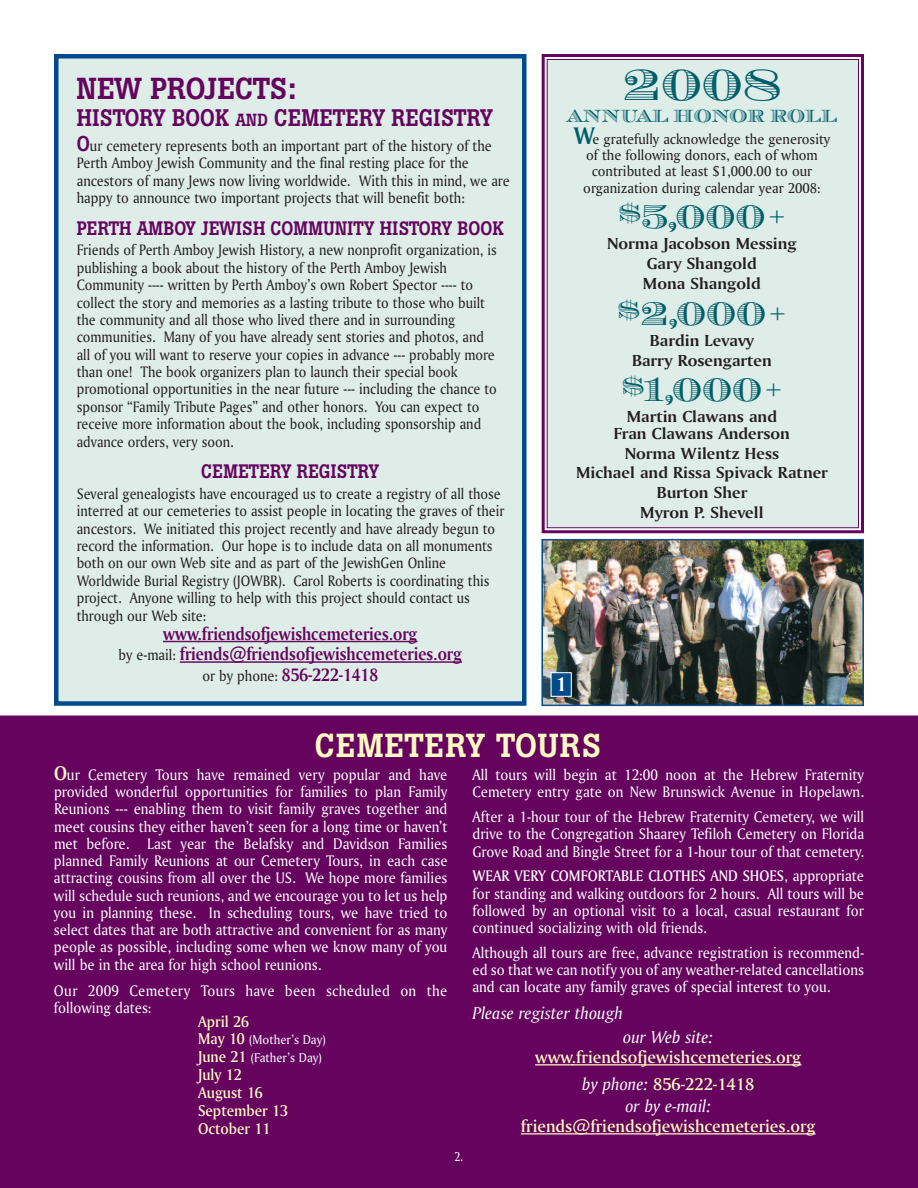
<style>
.page{position:relative;width:918px;height:1188px;background:#fff}
.page>*{position:absolute;margin:0;border:0;box-sizing:border-box;transform-origin:0 0}
.t1{font:45px "Chevalier Str DCD";color:#005e6b;scale:1.09 1}
.t2{font:33.75px "Chevalier Str DCD";color:#005e6b;scale:1.07 1}
.t3{font:500 33px "Boton";letter-spacing:.02em;color:#fffac1}
.t4{font:500 30px "Boton";letter-spacing:-.02em;color:#65035f}
.t5{font:500 23.7px "Boton";letter-spacing:.005em;color:#65035f;scale:.93 1}
.t6{font:21px "Amerigo BT Bold A";color:#fff}
.t7{font:500 19.35px "Boton";letter-spacing:.005em;color:#65035f;scale:.93 1}
.t8{font:18.9px/20.5px "Amerigo BT Bold A";color:#65035f;text-align:center;scale:.9 1}
.t9{font:18px/27px "Amerigo BT Medium A";color:#fffac1;text-align:center}
.t10{font:18px "Amerigo BT Italic A";color:#fff}
.t11{font:16.8px/19.6px "Amerigo BT Bold A";color:#231f20;text-align:center;scale:1.07 1}
.t12{font:16.65px "Chevalier Str DCD";color:#005e6b}
.t13{font:16.5px/17.9px "Amerigo BT Medium A";color:#fffac1;scale:.94 1}
.t14{font:16.2px/17.2px "Amerigo BT Roman A";color:#fff;text-align:justify;scale:.92 1}
.t15{font:16.2px/17.2px "Amerigo BT Roman A";letter-spacing:.02em;color:#fff;scale:.92 1}
.t16{font:16.2px "Amerigo BT Medium A";color:#fff;scale:.92 1}
.t17{font:15.9px/17.4px "Amerigo BT Roman A";color:#231f20;scale:.89 1}
.t18{font:15.9px/17.4px "Amerigo BT Roman A";color:#231f20;scale:.9 1}
.t19{font:15.15px/16.2px "Amerigo BT Roman A";color:#231f20;text-align:center;scale:.95 1}
.t20{font:13.5px/17.9px "Amerigo BT Roman A";color:#fff;scale:.94 1}
.t21{font:13.5px "Amerigo BT Roman A";color:#fff;scale:.85 1}
.s1{font-size:17.4px}
.s2{font-family:"Boton";font-weight:500;font-size:21.3px;color:#65035f}
.s3{font-family:"Amerigo BT Roman A";font-size:15.9px;color:#231f20}
.s4{font-family:"Amerigo BT Bold A";font-size:25.35px;color:#005e6b}
.s5{font-size:23.85px}
.s6{font-family:"Amerigo BT Bold A";font-size:21px;color:#fffac1}
.s7{font-family:"Amerigo BT Medium A";font-size:16.5px;color:#fffac1}
.s8{font-family:"Amerigo BT Roman A"}
.s9{font-family:"Amerigo BT Italic A";color:#fff}
</style>
<div class="page">
<div style="left:0;top:716px;width:918px;height:472px;background:#65035f"></div>
<div style="left:547px;top:60px;width:312px;height:468px;background:#deede7"></div>
<div style="left:542px;top:54px;width:322px;height:479px;border:3px solid #65035f"></div>
<div style="left:547px;top:59px;width:312px;height:469px;border:1px solid #65035f"></div>
<div style="left:56px;top:56px;width:468px;height:648px;background:#deede7"></div>
<hr style="left:163px;top:641px;width:36px;height:1px;background:#65035f">
<hr style="left:198px;top:641px;width:219px;height:1px;background:#65035f">
<hr style="left:180px;top:661px;width:282px;height:2px;background:#65035f">
<div style="left:54px;top:54px;width:472px;height:652px;border:4px solid #004a8d"></div>
<img style="left:544px;top:542px;width:317px;height:161px">
<div style="left:541px;top:539px;width:323px;height:167px;border:2px solid #004a8d"></div>
<div style="left:551px;top:673px;width:20px;height:23px;background:#004a8d"></div>
<div style="left:551px;top:672px;width:21px;height:25px;border:1px solid #fff"></div>
<hr style="left:535px;top:1064px;width:38px;height:1px;background:#fffac1">
<hr style="left:572px;top:1064px;width:229px;height:1px;background:#fffac1">
<hr style="left:521px;top:1133px;width:295px;height:1px;background:#fffac1">
<h3 class="t4" style="left:77px;top:78px;width:221px">NEW PROJECTS:</h3>
<h3 class="t5" style="left:77px;top:109px;width:449px">HISTORY BOOK <span class="s1">AND</span> CEMETERY REGISTRY</h3>
<p class="t18" style="left:77px;top:138px;width:483px"><span class="s2">O</span>ur cemetery represents both an important part of the history of the Perth Amboy Jewish Community and the final resting place for the ancestors of many Jews now living worldwide. With this in mind, we are happy to announce two important projects that will benefit both:</p>
<p class="t7" style="left:77px;top:221px;width:461px">PERTH AMBOY JEWISH COMMUNITY HISTORY BOOK</p>
<p class="t17" style="left:77px;top:243px;width:473px">Friends of Perth Amboy Jewish History, a new nonprofit organization, is publishing a book about the history of the Perth Amboy Jewish Community ---- written by Perth Amboy’s own Robert Spector ---- to collect the story and memories as a lasting tribute to those who built the community and all those who lived there and in surrounding communities. Many of you have already sent stories and photos, and all of you will want to reserve your copies in advance --- probably more than one! The book organizers plan to launch their special book promotional opportunities in the near future --- including the chance to sponsor “Family Tribute Pages” and other honors. You can expect to receive more information about the book, including sponsorship and advance orders, very soon.</p>
<p class="t7" style="left:201px;top:465px;width:193px">CEMETERY REGISTRY</p>
<p class="t17" style="left:77px;top:486px;width:482px">Several genealogists have encouraged us to create a registry of all those interred at our cemeteries to assist people in locating the graves of their ancestors. We initiated this project recently and have already begun to record the information. Our hope is to include data on all monuments both on our own Web site and as part of the JewishGen Online Worldwide Burial Registry (JOWBR). Carol Roberts is coordinating this project. Anyone willing to help with this project should contact us through our Web site:</p>
<p class="t8" style="left:119px;top:625px;width:383px">www.friendsofjewishcemeteries.org<br><span class="s3">by e-mail:</span> friends@friendsofjewishcemeteries.org <span class="s3">or by phone:</span> 856-222-1418</p>
<h1 class="t1" style="left:622px;top:70px;width:148px">2008</h1>
<p class="t12" style="left:567px;top:110px;width:271px">ANNUAL HONOR ROLL</p>
<p class="t19" style="left:574px;top:132px;width:271px"><span class="s4">W</span>e gratefully acknowledge the generosity of the following donors, each of whom contributed at least $1,000.00 to our organization during calendar year 2008:</p>
<h2 class="t2" style="left:618px;top:206px;width:158px"><sup>$</sup>5,000<span class="s5">+</span></h2>
<p class="t11" style="left:607px;top:235px;width:179px">Norma Jacobson Messing<br>Gary Shangold<br>Mona Shangold</p>
<h2 class="t2" style="left:618px;top:303px;width:159px"><sup>$</sup>2,000<span class="s5">+</span></h2>
<p class="t11" style="left:632px;top:332px;width:132px">Bardin Levavy<br>Barry Rosengarten</p>
<h2 class="t2" style="left:622px;top:379px;width:151px"><sup>$</sup>1,000<span class="s5">+</span></h2>
<p class="t11" style="left:614px;top:410px;width:166px;line-height:16.8px">Martin Clawans and<br>Fran Clawans Anderson</p>
<p class="t11" style="left:576px;top:445px;width:237px">Norma Wilentz Hess<br>Michael and Rissa Spivack Ratner<br>Burton Sher<br>Myron P. Shevell</p>
<p class="t6" style="left:556px;top:676px;width:12px">1</p>
<h3 class="t3" style="left:315px;top:733px;width:288px">CEMETERY TOURS</h3>
<p class="t14" style="left:54px;top:767px;width:429px"><span class="s6">O</span>ur Cemetery Tours have remained very popular and have provided wonderful opportunities for families to plan Family Reunions --- enabling them to visit family graves together and meet cousins they either haven’t seen for a long time or haven’t met before. Last year the Belafsky and Davidson Families planned Family Reunions at our Cemetery Tours, in each case attracting cousins from all over the US. We hope more families will schedule such reunions, and we encourage you to let us help you in planning these. In scheduling tours, we have tried to select dates that are both attractive and convenient for as many people as possible, including some when we know many of you will be in the area for high school reunions.</p>
<p class="t15" style="left:54px;top:983px;width:429px">Our 2009 Cemetery Tours have been scheduled on the following dates:</p>
<p class="t13" style="left:198px;top:1014px;width:56px">April 26</p>
<p class="t20" style="left:198px;top:1032px;width:137px"><span class="s7">May 10</span> (Mother’s Day)<br><span class="s7">June 21</span> (Father’s Day)</p>
<p class="t13" style="left:198px;top:1067px;width:97px">July 12<br>August 16<br>September 13<br>October 11</p>
<p class="t21" style="left:454px;top:1151px;width:12px">2.</p>
<p class="t14" style="left:472px;top:768px;width:427px">All tours will begin at 12:00 noon at the Hebrew Fraternity<br>Cemetery entry gate on New Brunswick Avenue in Hopelawn.</p>
<p class="t14" style="left:472px;top:810px;width:427px">After a 1-hour tour of the Hebrew Fraternity Cemetery, we will drive to the Congregation Shaarey Tefiloh Cemetery on Florida Grove Road and Bingle Street for a 1-hour tour of that cemetery.</p>
<p class="t16" style="left:472px;top:870px;width:427px">WEAR VERY COMFORTABLE CLOTHES AND SHOES<span class="s8">, appropriate</span></p>
<p class="t14" style="left:473px;top:886px;width:427px">for standing and walking outdoors for 2 hours. All tours will be followed by an optional visit to a local, casual restaurant for continued socializing with old friends.</p>
<p class="t14" style="left:473px;top:945px;width:427px">Although all tours are free, advance registration is recommend&shy;ed so that we can notify you of any weather-related cancellations and can locate any family graves of special interest to you.</p>
<p class="t10" style="left:472px;top:1007px;width:152px">Please register though</p>
<p class="t10" style="left:623px;top:1031px;width:92px">our Web site:</p>
<p class="t9" style="left:535px;top:1045px;width:268px">www.friendsofjewishcemeteries.org <span class="s9">by phone:</span> 856-222-1418</p>
<p class="t10" style="left:625px;top:1100px;width:87px">or by e-mail:</p>
<p class="t9" style="left:521px;top:1114px;width:296px">friends@friendsofjewishcemeteries.org</p>
</div>
